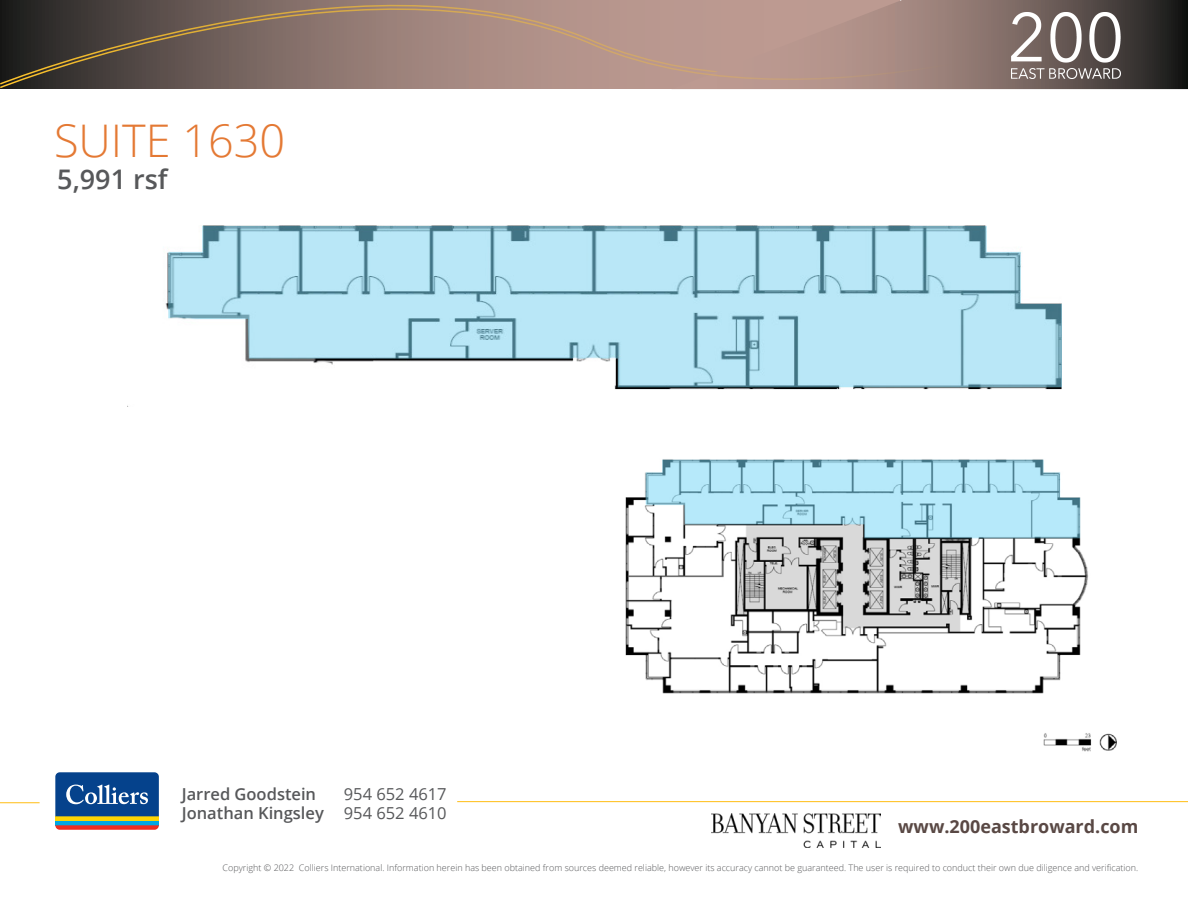
<style>
.page{position:relative;width:1188px;height:918px;background:#fff}
.page>*{position:absolute;margin:0;border:0;box-sizing:border-box;transform-origin:0 0}
.t1{font:300 45px "Open Sans";color:#e47934}
.t2{font:600 27px "Open Sans";color:#57585a}
.t3{font:700 18px "Open Sans";color:#594844}
.t4{font:16.5px/19.8px "Open Sans";color:#57585a;text-align:right}
.t5{font:600 16.5px "Open Sans";color:#57585a}
.t6{font:300 9px "Open Sans";color:#57585a}
.s1{font-weight:600}
</style>
<div class="page">
<hr style="left:55px;top:821px;width:104px;height:4px;background:#00a8e4">
<div style="left:55px;top:816px;width:104px;height:5px;background:#fed503"></div>
<svg style="left:55px;top:825px;width:104px;height:5px"></svg>
<svg style="left:55px;top:772px;width:104px;height:44px;background:#225899"></svg>
<hr style="left:457px;top:801px;width:731px;height:1px;background:#ffc52d">
<hr style="left:0;top:802px;width:40px;height:1px;background:#ffc52d">
<svg style="left:0;top:0;width:1188px;height:90px;background:#8c756d"></svg>
<img style="left:711px;top:813px;width:170px;height:34px">
<img style="left:127px;top:225px;width:935px;height:182px">
<img style="left:625px;top:459px;width:492px;height:293px">
<img style="left:1011px;top:13px;width:109px;height:65px">
<p class="t1" style="left:54px;top:110px;width:233px">SUITE 1630</p>
<p class="t2" style="left:57px;top:160px;width:112px">5,991 rsf</p>
<h3 class="t5" style="left:182px;top:782px;width:136px">Jarred Goodstein</h3>
<h3 class="t4" style="left:182px;top:783px;width:266px">954 652 4617<br><span class="s1">Jonathan Kingsley</span> 954 652 4610</h3>
<h3 class="t3" style="left:898px;top:814px;width:242px">www.200eastbroward.com</h3>
<p class="t6" style="left:223px;top:861px;width:917px">Copyright © 2022 Colliers International. Information herein has been obtained from sources deemed reliable, however its accuracy cannot be guaranteed. The user is required to conduct their own due diligence and verification.</p>
</div>
